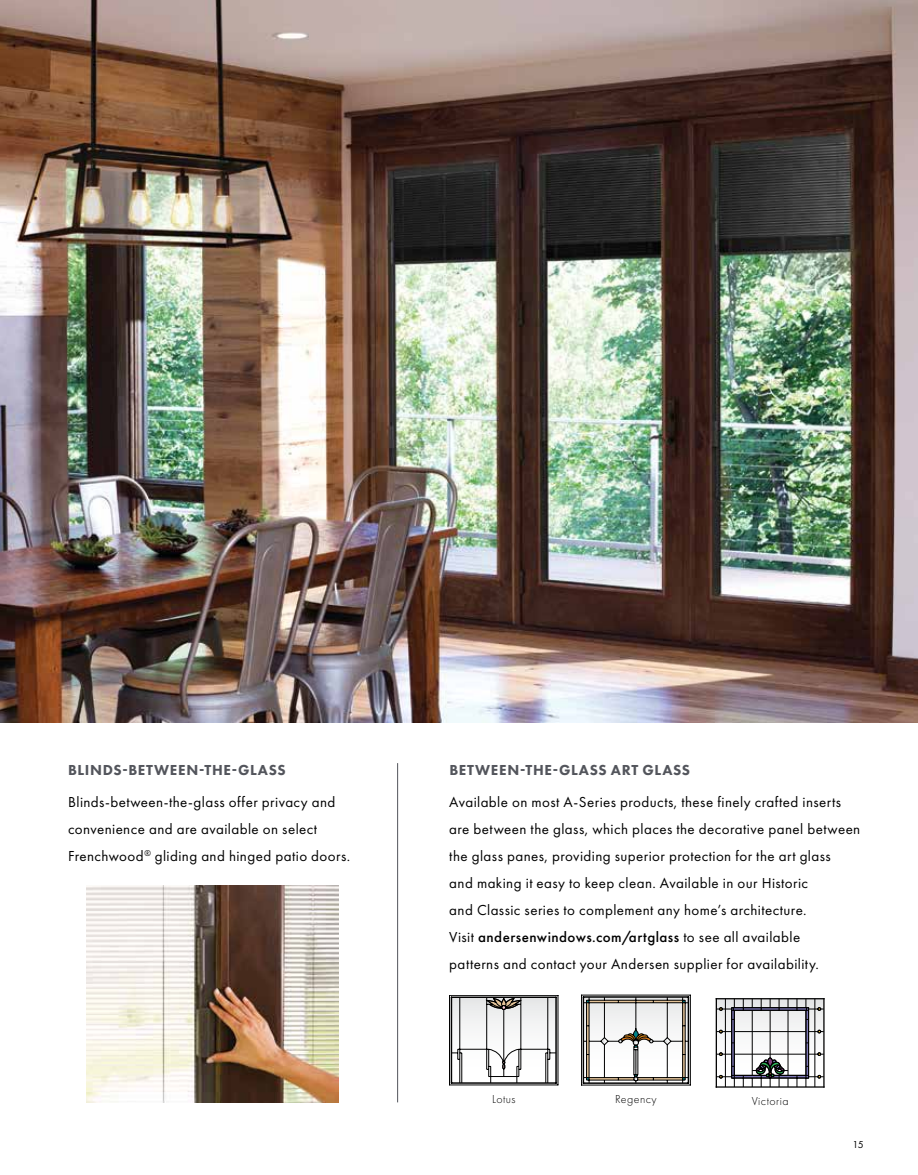
<style>
.page{position:relative;width:918px;height:1175px;background:#fff}
.page>*{position:absolute;margin:0;border:0;box-sizing:border-box;transform-origin:0 0}
.t1{font:15px/27px "Futura PT";letter-spacing:.03em;color:#000}
.t2{font:800 15px "Futura PT";letter-spacing:.04em;color:#53555c}
.t3{font:300 12px "Futura PT";letter-spacing:.035em;color:#000}
.t4{font:10.5px "Futura PT";color:#000}
.s1{font-weight:500}
</style>
<div class="page">
<img style="left:0;top:0;width:918px;height:722px">
<hr style="left:823px;top:998px;width:2px;height:89px;background:#000">
<svg style="left:716px;top:998px;width:108px;height:89px"></svg>
<div style="left:581px;top:994px;width:110px;height:91px;background:linear-gradient(to bottom,#b8b8b8,#b4b4b4)"></div>
<svg style="left:584px;top:996px;width:105px;height:86px"></svg>
<hr style="left:581px;top:995px;width:1px;height:90px;background:#000">
<hr style="left:690px;top:995px;width:1px;height:90px;background:#000">
<hr style="left:581px;top:1084px;width:109px;height:1px;background:#000">
<hr style="left:581px;top:994px;width:109px;height:1px;background:#000">
<hr style="left:583px;top:997px;width:1px;height:86px;background:#000">
<hr style="left:688px;top:997px;width:1px;height:86px;background:#000">
<hr style="left:583px;top:996px;width:105px;height:1px;background:#000">
<hr style="left:583px;top:1082px;width:105px;height:1px;background:#000">
<svg style="left:452px;top:998px;width:103px;height:84px"></svg>
<hr style="left:449px;top:995px;width:1px;height:89px;background:#000">
<hr style="left:558px;top:995px;width:1px;height:89px;background:#000">
<hr style="left:450px;top:1084px;width:108px;height:1px;background:#000">
<hr style="left:450px;top:995px;width:108px;height:1px;background:#000">
<hr style="left:451px;top:997px;width:1px;height:86px;background:#000">
<hr style="left:555px;top:997px;width:2px;height:86px;background:#000">
<hr style="left:451px;top:996px;width:105px;height:2px;background:#000">
<hr style="left:451px;top:1082px;width:105px;height:1px;background:#000">
<img style="left:86px;top:886px;width:252px;height:216px">
<hr style="left:397px;top:763px;width:1px;height:339px;background:#53555c">
<p class="t2" style="left:68px;top:760px;width:219px">BLINDS-BETWEEN-THE-GLASS</p>
<p class="t1" style="left:68px;top:788px;width:284px">Blinds-between-the-glass offer privacy and convenience and are available on select<br>Frenchwood<sup>®</sup> gliding and hinged patio doors.</p>
<p class="t2" style="left:449px;top:760px;width:242px">BETWEEN-THE-GLASS ART GLASS</p>
<p class="t1" style="left:449px;top:788px;width:413px">Available on most A-Series products, these finely crafted inserts are between the glass, which places the decorative panel between the glass panes, providing superior protection for the art glass<br>and making it easy to keep clean. Available in our Historic<br>and Classic series to complement any home’s architecture.<br>Visit <span class="s1">andersenwindows.com/artglass</span> to see all available<br>patterns and contact your Andersen supplier for availability.</p>
<p class="t3" style="left:492px;top:1091px;width:25px">Lotus</p>
<p class="t3" style="left:615px;top:1091px;width:43px">Regency</p>
<p class="t3" style="left:752px;top:1093px;width:38px">Victoria</p>
<p class="t4" style="left:853px;top:1138px;width:13px">15</p>
</div>
